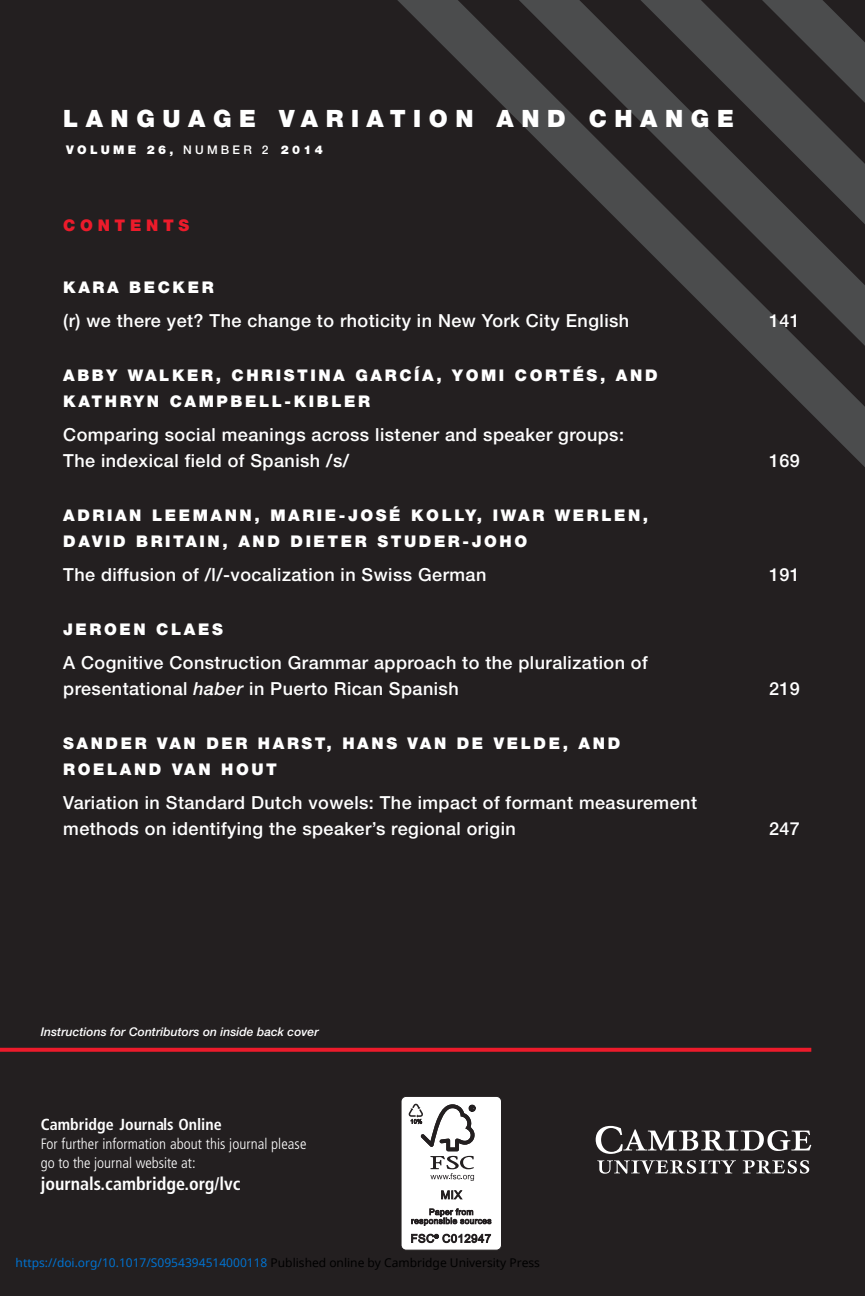
<style>
.page{position:relative;width:865px;height:1296px;background:#fff}
.page>*{position:absolute;margin:0;border:0;box-sizing:border-box;transform-origin:0 0}
.t1{font:900 24px "Helvetica Neue";letter-spacing:.315em;color:#fff}
.t2{font:500 18px/26px "Helvetica Neue";letter-spacing:.025em;color:#fff}
.t3{font:700 condensed 18px "Frutiger";color:#fff}
.t4{font:900 16.2px/26px "Helvetica Neue";letter-spacing:.16em;color:#fff}
.t5{font:900 16.2px "Helvetica Neue";letter-spacing:.29em;color:#ec1b2b}
.t6{font:700 condensed 16px "Frutiger";color:#fff}
.t7{font:300 condensed 15px/19px "Frutiger";letter-spacing:.005em;color:#fff}
.t8{font:12px "Noto Sans";color:#0172cf}
.t9{font:italic 500 12px "Helvetica Neue";letter-spacing:.005em;color:#fff}
.t10{font:900 12px "Helvetica Neue";letter-spacing:.27em;color:#fff}
.s1{font-weight:500}
.s2{font-style:italic}
.s3{color:#000}
</style>
<div class="page">
<svg style="left:864px;top:0;width:1px;height:1296px"></svg>
<div style="left:0;top:0;width:864px;height:1296px;background:#231f20"></div>
<svg style="left:397px;top:0;width:103px;height:102px"></svg>
<svg style="left:500px;top:0;width:122px;height:224px"></svg>
<svg style="left:622px;top:0;width:121px;height:345px"></svg>
<svg style="left:743px;top:0;width:121px;height:466px"></svg>
<svg style="left:595px;top:1126px;width:216px;height:28px"></svg>
<svg style="left:597px;top:1160px;width:138px;height:14px"></svg>
<svg style="left:742px;top:1160px;width:66px;height:14px"></svg>
<svg style="left:0;top:1048px;width:811px;height:4px;background:#e01b2a"></svg>
<div style="left:401px;top:1096px;width:100px;height:154px;background:#fff;border-radius:5px"></div>
<div style="left:400px;top:1096px;width:102px;height:155px;border:1px solid #231f20;border-radius:5px"></div>
<svg style="left:408px;top:1104px;width:67px;height:77px"></svg>
<svg style="left:441px;top:1190px;width:21px;height:10px"></svg>
<svg style="left:411px;top:1208px;width:80px;height:18px"></svg>
<svg style="left:411px;top:1234px;width:80px;height:9px"></svg>
<p class="t1" style="left:63px;top:110px;width:671px">LANGUAGE VARIATION AND CHANGE</p>
<p class="t10" style="left:66px;top:146px;width:258px">VOLUME 26, <span class="s1">NUMBER 2</span> 2014</p>
<p class="t5" style="left:63px;top:220px;width:127px">CONTENTS</p>
<p class="t4" style="left:63px;top:276px;width:152px">KARA BECKER</p>
<p class="t2" style="left:63px;top:309px;width:567px">(r) we there yet? The change to rhoticity in New York City English</p>
<p class="t2" style="left:768px;top:309px;width:32px">141</p>
<p class="t4" style="left:63px;top:364px;width:595px">ABBY WALKER, CHRISTINA GARCÍA, YOMI CORTÉS, AND<br>KATHRYN CAMPBELL-KIBLER</p>
<p class="t2" style="left:63px;top:423px;width:562px">Comparing social meanings across listener and speaker groups:<br>The indexical field of Spanish /s/</p>
<p class="t2" style="left:768px;top:449px;width:32px">169</p>
<p class="t4" style="left:63px;top:504px;width:586px">ADRIAN LEEMANN, MARIE-JOSÉ KOLLY, IWAR WERLEN,<br>DAVID BRITAIN, AND DIETER STUDER-JOHO</p>
<p class="t2" style="left:63px;top:563px;width:424px">The diffusion of /l/-vocalization in Swiss German</p>
<p class="t2" style="left:768px;top:563px;width:32px">191</p>
<p class="t4" style="left:63px;top:618px;width:161px">JEROEN CLAES</p>
<p class="t2" style="left:63px;top:651px;width:585px">A Cognitive Construction Grammar approach to the pluralization of presentational <span class="s2">haber</span> in Puerto Rican Spanish</p>
<p class="t4" style="left:63px;top:732px;width:558px">SANDER VAN DER HARST, HANS VAN DE VELDE, AND<br>ROELAND VAN HOUT</p>
<p class="t2" style="left:63px;top:791px;width:635px">Variation in Standard Dutch vowels: The impact of formant measurement methods on identifying the speaker’s regional origin</p>
<p class="t2" style="left:768px;top:677px;width:32px">219</p>
<p class="t2" style="left:768px;top:817px;width:32px">247</p>
<p class="t9" style="left:41px;top:1027px;width:279px">Instructions for Contributors on inside back cover</p>
<p class="t6" style="left:41px;top:1118px;width:182px">Cambridge Journals Online</p>
<p class="t7" style="left:41px;top:1136px;width:267px">For further information about this journal please go to the journal website at:</p>
<p class="t3" style="left:41px;top:1177px;width:201px">journals.cambridge.org/lvc</p>
<p class="t8" style="left:16px;top:1255px;width:525px">https://doi.org/10.1017/S0954394514000118 <span class="s3">Published online by Cambridge University Press</span></p>
</div>
